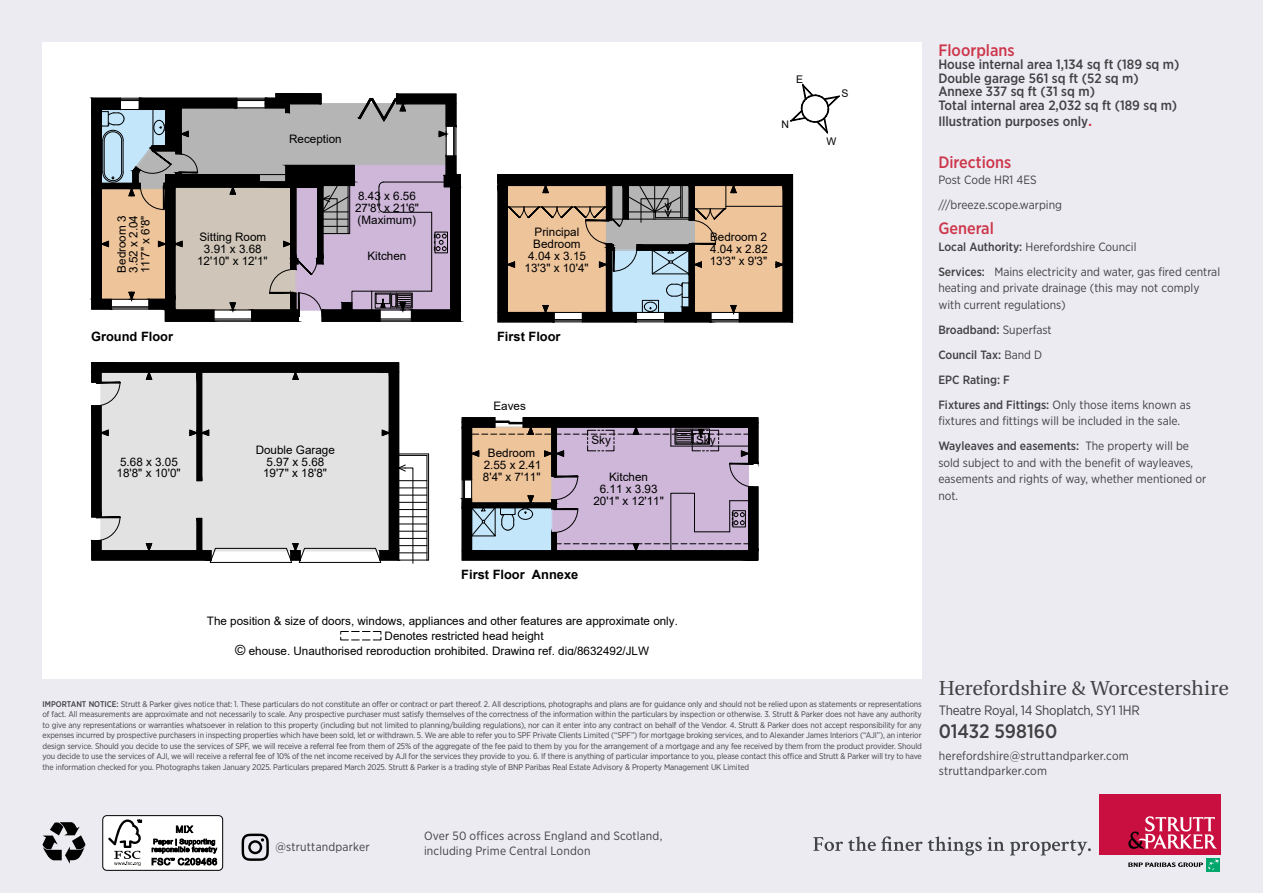
<style>
.page{position:relative;width:1263px;height:893px;background:#ecebf2}
.page>*{position:absolute;margin:0;border:0;box-sizing:border-box;transform-origin:0 0}
.t1{font:20.25px "Utopia";color:#414042}
.t2{font:500 19.5px "Gotham Narrow";letter-spacing:-.005em;color:#414042}
.t3{font:500 16.5px "Gotham Narrow";color:#cd364a}
.t4{font:500 13.5px/13.5px "Gotham Narrow";color:#414042}
.t5{font:13.5px "Gotham Narrow";letter-spacing:-.02em;color:#414042}
.t6{font:700 12.9px "Arial";color:#000}
.t7{font:12px/25px "Gotham Narrow";color:#414042}
.t8{font:500 12px/25px "Gotham Narrow";color:#414042}
.t9{font:11.7px/11.9px "Arial";color:#000;text-align:center}
.t10{font:10.5px "Arial";color:#000}
.t11{font:8.25px/10.5px "Gotham Narrow";letter-spacing:-.015em;color:#414042;text-align:justify}
.s1{font-size:16.5px;color:#cd364a}
.s2{font-weight:500}
.s3{font-weight:400}
.s4{font-size:13.95px}
</style>
<div class="page">
<div style="left:103px;top:816px;width:120px;height:54px;background:#fff;border-radius:4px"></div>
<div style="left:102px;top:815px;width:121px;height:56px;border:1px solid #000;border-radius:4px"></div>
<svg style="left:108px;top:819px;width:34px;height:47px"></svg>
<svg style="left:176px;top:825px;width:17px;height:8px"></svg>
<svg style="left:152px;top:839px;width:65px;height:26px"></svg>
<div style="left:43px;top:43px;width:879px;height:636px;background:#fff"></div>
<svg style="left:242px;top:834px;width:27px;height:27px"></svg>
<svg style="left:91px;top:362px;width:338px;height:202px"></svg>
<svg style="left:461px;top:417px;width:298px;height:144px"></svg>
<svg style="left:91px;top:93px;width:370px;height:229px"></svg>
<svg style="left:497px;top:174px;width:296px;height:149px"></svg>
<svg style="left:790px;top:83px;width:50px;height:51px"></svg>
<svg style="left:340px;top:631px;width:42px;height:10px"></svg>
<svg style="left:43px;top:822px;width:42px;height:42px"></svg>
<svg style="left:813px;top:836px;width:278px;height:19px"></svg>
<div style="left:1206px;top:858px;width:14px;height:14px;background:#00a76d"></div>
<svg style="left:1128px;top:859px;width:91px;height:11px"></svg>
<div style="left:1099px;top:794px;width:121px;height:60px;background:#c80f3f"></div>
<svg style="left:1128px;top:816px;width:89px;height:33px"></svg>
<h3 class="t9" style="left:116px;top:273px;width:59px;text-align:justify;rotate:-90deg">Bedroom 3<br>3.52 x 2.04<br>11'7" x 6'8"</h3>
<h3 class="t9" style="left:197px;top:231px;width:72px">Sitting Room<br>3.91 x 3.68<br>12'10" x 12'1"</h3>
<h3 class="t9" style="left:289px;top:133px;width:54px">Reception</h3>
<h3 class="t9" style="left:355px;top:190px;width:66px;text-align:left">8.43 x 6.56<br>27'8" x 21'6" (Maximum)</h3>
<h3 class="t9" style="left:367px;top:249px;width:40px">Kitchen</h3>
<h3 class="t9" style="left:525px;top:226px;width:66px">Principal<br>Bedroom<br>4.04 x 3.15<br>13'3" x 10'4"</h3>
<h3 class="t6" style="left:91px;top:328px;width:84px">Ground Floor</h3>
<h3 class="t6" style="left:497px;top:327px;width:65px">First Floor</h3>
<p class="t10" style="left:796px;top:72px;width:9px">E</p>
<p class="t10" style="left:781px;top:117px;width:9px">N</p>
<h3 class="t9" style="left:710px;top:231px;width:60px;text-align:justify">Bedroom 2<br>4.04 x 2.82<br>13'3" x 9'3"</h3>
<h3 class="t9" style="left:117px;top:455px;width:66px;text-align:left">5.68 x 3.05<br>18'8" x 10'0"</h3>
<h3 class="t9" style="left:256px;top:444px;width:81px">Double Garage<br>5.97 x 5.68<br>19'7" x 18'8"</h3>
<h3 class="t9" style="left:493px;top:400px;width:34px">Eaves</h3>
<h3 class="t9" style="left:483px;top:447px;width:60px">Bedroom<br>2.55 x 2.41<br>8'4" x 7'11"</h3>
<h3 class="t9" style="left:591px;top:433px;width:21px">Sky</h3>
<h3 class="t9" style="left:696px;top:433px;width:21px">Sky</h3>
<h3 class="t9" style="left:593px;top:471px;width:72px">Kitchen<br>6.11 x 3.93<br>20'1" x 12'11"</h3>
<p class="t10" style="left:841px;top:86px;width:9px">S</p>
<p class="t10" style="left:827px;top:134px;width:11px">W</p>
<h3 class="t3" style="left:938px;top:39px;width:78px">Floorplans</h3>
<h3 class="t4" style="left:938px;top:58px;width:243px">House internal area 1,134 sq ft (189 sq m)<br>Double garage 561 sq ft (52 sq m)<br>Annexe 337 sq ft (31 sq m)<br>Total internal area 2,032 sq ft (189 sq m)</h3>
<h3 class="t4" style="left:938px;top:115px;width:155px">Illustration purposes only<span class="s1">.</span></h3>
<h3 class="t3" style="left:938px;top:151px;width:75px">Directions</h3>
<h3 class="t7" style="left:938px;top:167px;width:125px">Post Code HR1 4ES ///breeze.scope.warping</h3>
<h3 class="t3" style="left:938px;top:218px;width:57px">General</h3>
<h3 class="t7" style="left:938px;top:234px;width:283px"><span class="s2">Local Authority:</span> Herefordshire Council<br><span class="s2">Services:</span> Mains electricity and water, gas fired central</h3>
<h3 class="t7" style="left:938px;top:280px;width:263px;line-height:16.5px">heating and private drainage (this may not comply with current regulations)</h3>
<h3 class="t8" style="left:938px;top:317px;width:254px">Broadband: <span class="s3">Superfast<br></span>Council Tax: <span class="s3">Band D<br></span>EPC Rating: F<br>Fixtures and Fittings: <span class="s3">Only those items known as</span></h3>
<h3 class="t7" style="left:938px;top:408px;width:252px">fixtures and fittings will be included in the sale.<br><span class="s2">Wayleaves and easements:</span> The property will be</h3>
<h3 class="t7" style="left:938px;top:454px;width:270px;line-height:16.5px">sold subject to and with the benefit of wayleaves, easements and rights of way, whether mentioned or not.</h3>
<h3 class="t6" style="left:461px;top:566px;width:118px">First Floor Annexe</h3>
<h3 class="t9" style="left:207px;top:615px;width:472px">The position &amp; size of doors, windows, appliances and other features are approximate only.</h3>
<h3 class="t9" style="left:235px;top:645px;width:415px"><span class="s4">©</span> ehouse. Unauthorised reproduction prohibited. Drawing ref. dig/8632492/JLW</h3>
<h3 class="t9" style="left:385px;top:630px;width:160px">Denotes restricted head height</h3>
<p class="t11" style="left:43px;top:698px;width:881px"><span class="s2">IMPORTANT NOTICE:</span> Strutt &amp; Parker gives notice that: 1. These particulars do not constitute an offer or contract or part thereof. 2. All descriptions, photographs and plans are for guidance only and should not be relied upon as statements or representations of fact. All measurements are approximate and not necessarily to scale. Any prospective purchaser must satisfy themselves of the correctness of the information within the particulars by inspection or otherwise. 3. Strutt &amp; Parker does not have any authority to give any representations or warranties whatsoever in relation to this property (including but not limited to planning/building regulations), nor can it enter into any contract on behalf of the Vendor. 4. Strutt &amp; Parker does not accept responsibility for any expenses incurred by prospective purchasers in inspecting properties which have been sold, let or withdrawn. 5. We are able to refer you to SPF Private Clients Limited (“SPF”) for mortgage broking services, and to Alexander James Interiors (“AJI”), an interior design service. Should you decide to use the services of SPF, we will receive a referral fee from them of 25% of the aggregate of the fee paid to them by you for the arrangement of a mortgage and any fee received by them from the product provider. Should you decide to use the services of AJI, we will receive a referral fee of 10% of the net income received by AJI for the services they provide to you. 6. If there is anything of particular importance to you, please contact this office and Strutt &amp; Parker will try to have the information checked for you. Photographs taken January 2025. Particulars prepared March 2025. Strutt &amp; Parker is a trading style of BNP Paribas Real Estate Advisory &amp; Property Management UK Limited</p>
<h1 class="t1" style="left:939px;top:677px;width:292px">Herefordshire &amp; Worcestershire</h1>
<h3 class="t5" style="left:939px;top:701px;width:203px">Theatre Royal, 14 Shoplatch, SY1 1HR</h3>
<h2 class="t2" style="left:939px;top:719px;width:120px">01432 598160</h2>
<h3 class="t7" style="left:939px;top:743px;width:192px">herefordshire@struttandparker.com</h3>
<h3 class="t7" style="left:939px;top:758px;width:110px">struttandparker.com</h3>
<h3 class="t7" style="left:275px;top:833px;width:96px">@struttandparker</h3>
<h3 class="t7" style="left:424px;top:828px;width:240px;line-height:15px">Over 50 offices across England and Scotland, including Prime Central London</h3>
</div>
